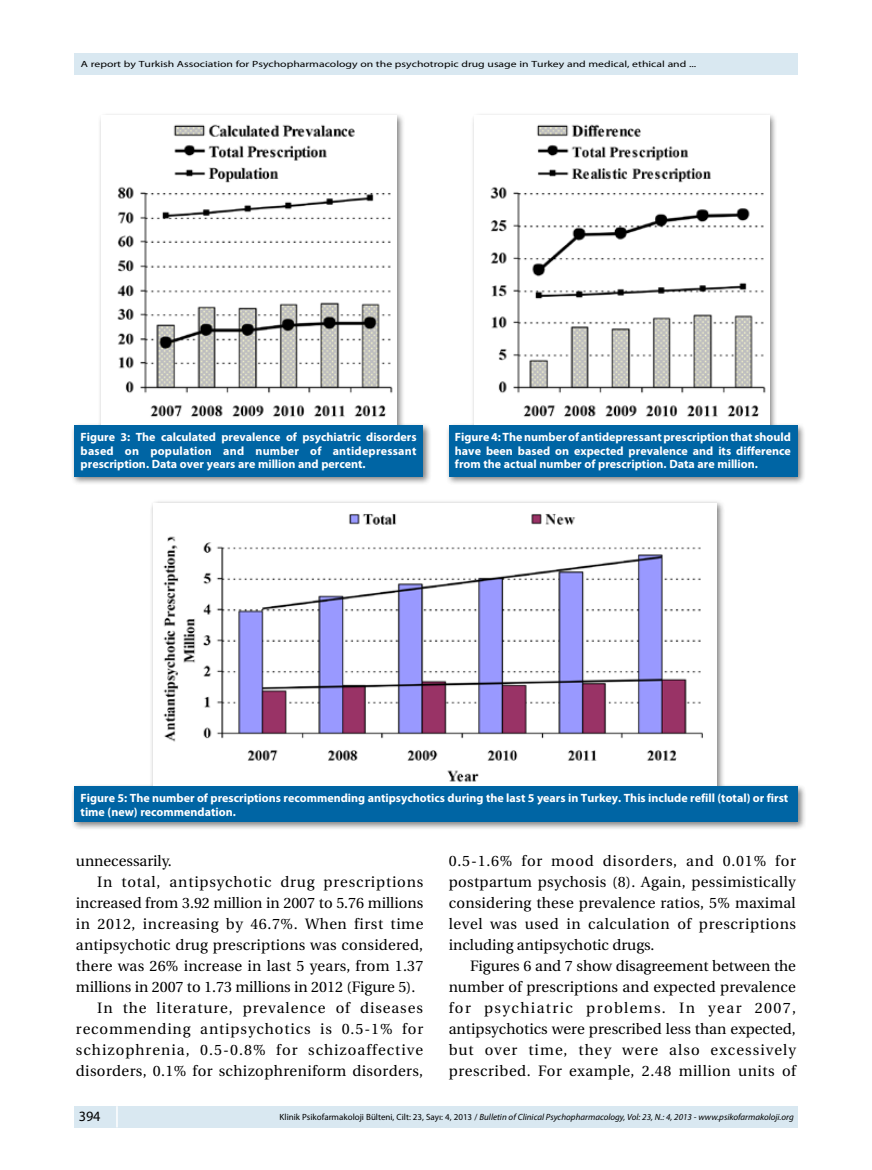
<style>
.page{position:relative;width:872px;height:1170px;background:#fff}
.page>*{position:absolute;margin:0;border:0;box-sizing:border-box;transform-origin:0 0}
.t1{font:15px/21px "Utopia Medium Tr";letter-spacing:.035em;color:#000;text-align:justify}
.t2{font:15px "Utopia Medium Tr";color:#000}
.t3{font:15px "Utopia Medium Tr";letter-spacing:.015em;color:#000}
.t4{font:15px "Utopia Medium Tr";letter-spacing:.07em;color:#000}
.t5{font:15px "Utopia Medium Tr";letter-spacing:.055em;color:#000}
.t6{font:15px "Utopia Medium Tr";letter-spacing:.06em;color:#000}
.t7{font:15px "Utopia Medium Tr";letter-spacing:.065em;color:#000}
.t8{font:14.25px "Myriad Pro";color:#000}
.t9{font:700 12px/13.5px "Myriad Pro";color:#fff;text-align:justify}
.t10{font:italic 9px "Myriad Pro";color:#000}
.t11{font:9px "Myriad Pro";color:#000;scale:1.3 1}
.s1{font-style:normal}
</style>
<div class="page">
<div style="left:74px;top:1106px;width:723px;height:21px;background:#d9e8f1"></div>
<hr style="left:116px;top:1106px;width:2px;height:21px;background:#fff">
<div style="left:74px;top:53px;width:723px;height:21px;background:#d9e8f1"></div>
<div style="left:71px;top:499px;width:735px;height:331px;background:#000;opacity:.5"></div>
<img style="left:153px;top:503px;width:563px;height:283px">
<div style="left:74px;top:786px;width:723px;height:36px;background:#0065a4"></div>
<div style="left:71px;top:112px;width:361px;height:373px;background:#000;opacity:.5"></div>
<img style="left:102px;top:116px;width:294px;height:309px">
<div style="left:74px;top:425px;width:349px;height:52px;background:#0065a4"></div>
<div style="left:445px;top:112px;width:361px;height:373px;background:#000;opacity:.5"></div>
<img style="left:474px;top:116px;width:295px;height:309px">
<div style="left:449px;top:425px;width:348px;height:52px;background:#0065a4"></div>
<p class="t11" style="left:81px;top:59px;width:475px">A report by Turkish Association for Psychopharmacology on the psychotropic drug usage in Turkey and medical, ethical and ...</p>
<p class="t9" style="left:81px;top:430px;width:337px">Figure 3: The calculated prevalence of psychiatric disorders based on population and number of antidepressant prescription. Data over years are million and percent.</p>
<p class="t9" style="left:455px;top:430px;width:337px">Figure 4: The number of antidepressant prescription that should have been based on expected prevalence and its difference from the actual number of prescription. Data are million.</p>
<p class="t9" style="left:81px;top:790px;width:709px">Figure 5: The number of prescriptions recommending antipsychotics during the last 5 years in Turkey. This include refill (total) or first time (new) recommendation.</p>
<p class="t2" style="left:76px;top:852px;width:97px">unnecessarily.</p>
<p class="t5" style="left:97px;top:873px;width:328px">In total, antipsychotic drug prescriptions</p>
<p class="t2" style="left:76px;top:894px;width:349px">increased from 3.92 million in 2007 to 5.76 millions</p>
<p class="t1" style="left:76px;top:913px;width:349px">in 2012, increasing by 46.7%. When first time</p>
<p class="t3" style="left:76px;top:936px;width:349px">antipsychotic drug prescriptions was considered,</p>
<p class="t1" style="left:76px;top:955px;width:349px">there was 26% increase in last 5 years, from 1.37</p>
<p class="t2" style="left:76px;top:978px;width:341px">millions in 2007 to 1.73 millions in 2012 (Figure 5).</p>
<p class="t7" style="left:97px;top:999px;width:327px">In the literature, prevalence of diseases</p>
<p class="t6" style="left:76px;top:1020px;width:349px">recommending antipsychotics is 0.5-1% for</p>
<p class="t4" style="left:76px;top:1041px;width:349px">schizophrenia, 0.5-0.8% for schizoaffective</p>
<p class="t1" style="left:76px;top:1060px;width:349px">disorders, 0.1% for schizophreniform disorders,</p>
<p class="t1" style="left:449px;top:850px;width:349px">0.5-1.6% for mood disorders, and 0.01% for postpartum psychosis (8). Again, pessimistically considering these prevalence ratios, 5% maximal level was used in calculation of prescriptions including antipsychotic drugs.</p>
<p class="t1" style="left:449px;top:955px;width:349px;text-indent:21px">Figures 6 and 7 show disagreement between the number of prescriptions and expected prevalence for psychiatric problems. In year 2007, antipsychotics were prescribed less than expected, but over time, they were also excessively prescribed. For example, 2.48 million units of</p>
<p class="t8" style="left:79px;top:1107px;width:23px">394</p>
<p class="t10" style="left:280px;top:1111px;width:515px"><span class="s1">Klinik Psikofarmakoloji Bülteni, Cilt: 23, Sayı: 4, 2013 /</span> Bulletin of Clinical Psychopharmacology, Vol: 23, N.: 4, 2013 - www.psikofarmakoloji.org</p>
</div>
